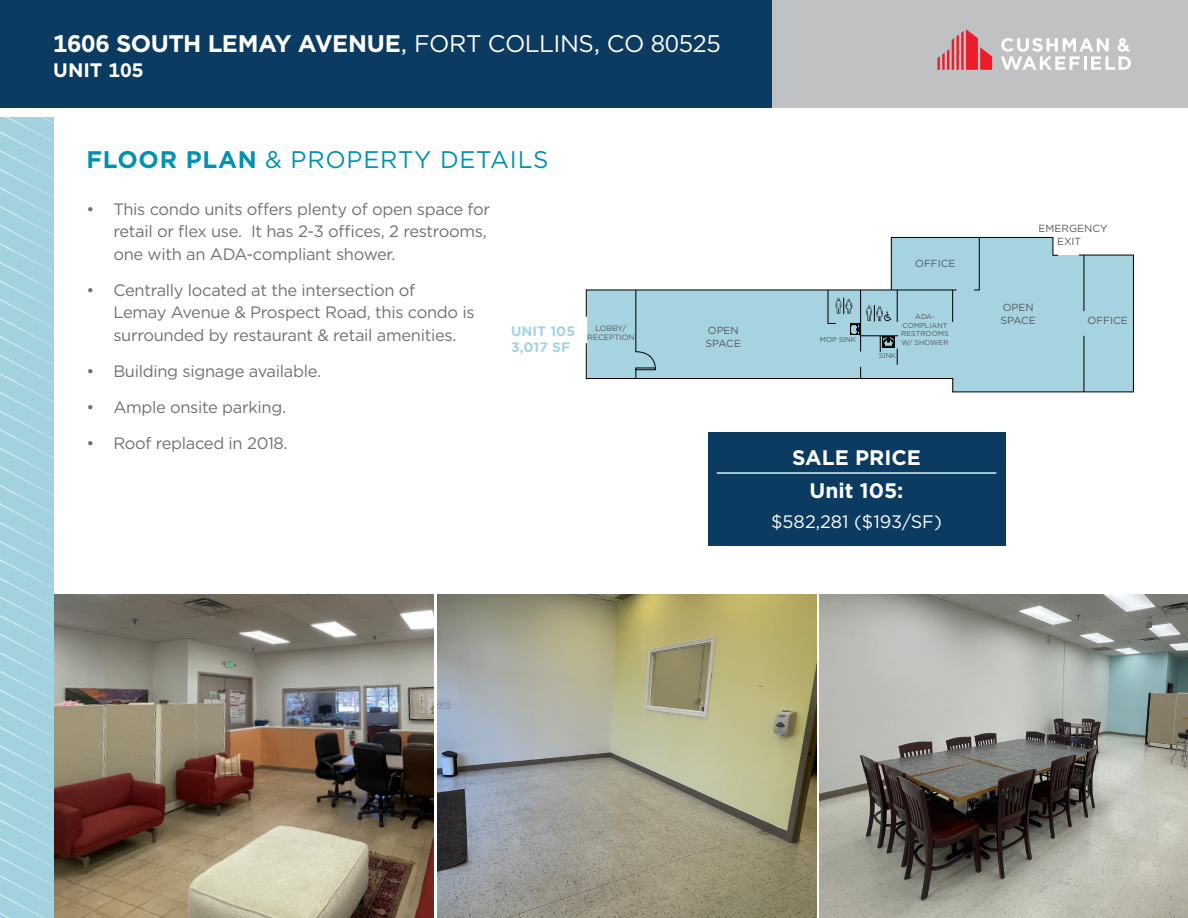
<style>
.page{position:relative;width:1188px;height:918px;background:#fff}
.page>*{position:absolute;margin:0;border:0;box-sizing:border-box;transform-origin:0 0}
.Page_Headline{font:700 24px "Gotham";letter-spacing:-.02em;color:#fff}
.t1{font:24px "Gotham";letter-spacing:.03em;color:#0091b3}
.Spec_Title{font:700 21px "Gotham";color:#fff}
.Page_Headline-2{font:700 19.5px "Gotham";letter-spacing:.005em;color:#fff}
.Spec_Title-2{font:18px "Gotham";color:#fff}
.t2{font:16.5px/22.5px "Gotham";letter-spacing:-.02em;color:#707271}
.t3{font:700 13.65px/16.5px "Gotham";color:#a5d3e0}
.t4{font:10.35px/12.3px "Gotham";color:#54585a}
.t5{font:7.8px/9.3px "Gotham";color:#565a5a;text-align:center}
.t6{font:7.2px/8.6px "Gotham";color:#54585a;text-align:center}
.s1{font-weight:400}
.s2{font-weight:700}
</style>
<div class="page">
<div style="left:708px;top:432px;width:297px;height:114px;background:#0c3b61"></div>
<hr style="left:717px;top:472px;width:279px;height:2px;background:#d6ecf1">
<div style="left:674px;top:0;width:514px;height:113px;background:#c0c1c2"></div>
<svg style="left:937px;top:29px;width:55px;height:41px"></svg>
<svg style="left:1001px;top:38px;width:130px;height:32px"></svg>
<svg style="left:0;top:644px;width:54px;height:260px;background:#a5d3df"></svg>
<svg style="left:0;top:117px;width:54px;height:527px;background:#a5d3df"></svg>
<div style="left:0;top:0;width:771px;height:113px;background:#0c3b61"></div>
<div style="left:0;top:108px;width:1188px;height:9px;background:#fff"></div>
<img style="left:54px;top:594px;width:379px;height:324px">
<img style="left:437px;top:594px;width:380px;height:324px">
<img style="left:820px;top:594px;width:368px;height:324px">
<svg style="left:585px;top:236px;width:549px;height:157px"></svg>
<p class="Page_Headline" style="left:53px;top:27px;width:669px">1606 SOUTH LEMAY AVENUE<span class="s1">, FORT COLLINS, CO 80525</span></p>
<p class="Page_Headline-2" style="left:53px;top:57px;width:92px">UNIT 105</p>
<p class="t1" style="left:86px;top:144px;width:464px"><span class="s2">FLOOR PLAN</span> &amp; PROPERTY DETAILS</p>
<p class="t2" style="left:113px;top:198px;width:378px;text-indent:-27px">• This condo units offers plenty of open space for retail or flex use. It has 2-3 offices, 2 restrooms, one with an ADA-compliant shower.</p>
<p class="t2" style="left:113px;top:279px;width:363px;text-indent:-27px">• Centrally located at the intersection of<br>Lemay Avenue &amp; Prospect Road, this condo is surrounded by restaurant &amp; retail amenities.</p>
<p class="t2" style="left:86px;top:360px;width:236px">• Building signage available.</p>
<p class="t2" style="left:86px;top:396px;width:201px">• Ample onsite parking.</p>
<p class="t2" style="left:86px;top:432px;width:203px">• Roof replaced in 2018.</p>
<p class="t5" style="left:587px;top:324px;width:49px">LOBBY/<br>RECEPTION</p>
<p class="t3" style="left:511px;top:323px;width:65px">UNIT 105<br>3,017 SF</p>
<p class="t4" style="left:706px;top:324px;width:37px">OPEN<br>SPACE</p>
<p class="t4" style="left:915px;top:257px;width:42px">OFFICE</p>
<p class="t6" style="left:820px;top:335px;width:37px">MOP SINK</p>
<p class="t6" style="left:903px;top:312px;width:46px">ADA-<br>COMPLIANT</p>
<p class="t6" style="left:901px;top:329px;width:49px;text-align:left">RESTROOMS<br>W/ SHOWER</p>
<p class="t6" style="left:879px;top:351px;width:19px">SINK</p>
<p class="Spec_Title" style="left:792px;top:444px;width:130px">SALE PRICE</p>
<p class="Spec_Title" style="left:810px;top:476px;width:95px">Unit 105:</p>
<p class="Spec_Title-2" style="left:771px;top:510px;width:172px">$582,281 ($193/SF)</p>
<p class="t4" style="left:1057px;top:222px;width:52px;text-indent:-19px">EMERGENCY<br>EXIT</p>
<p class="t4" style="left:1001px;top:301px;width:37px">OPEN<br>SPACE</p>
<p class="t4" style="left:1088px;top:314px;width:42px">OFFICE</p>
</div>
